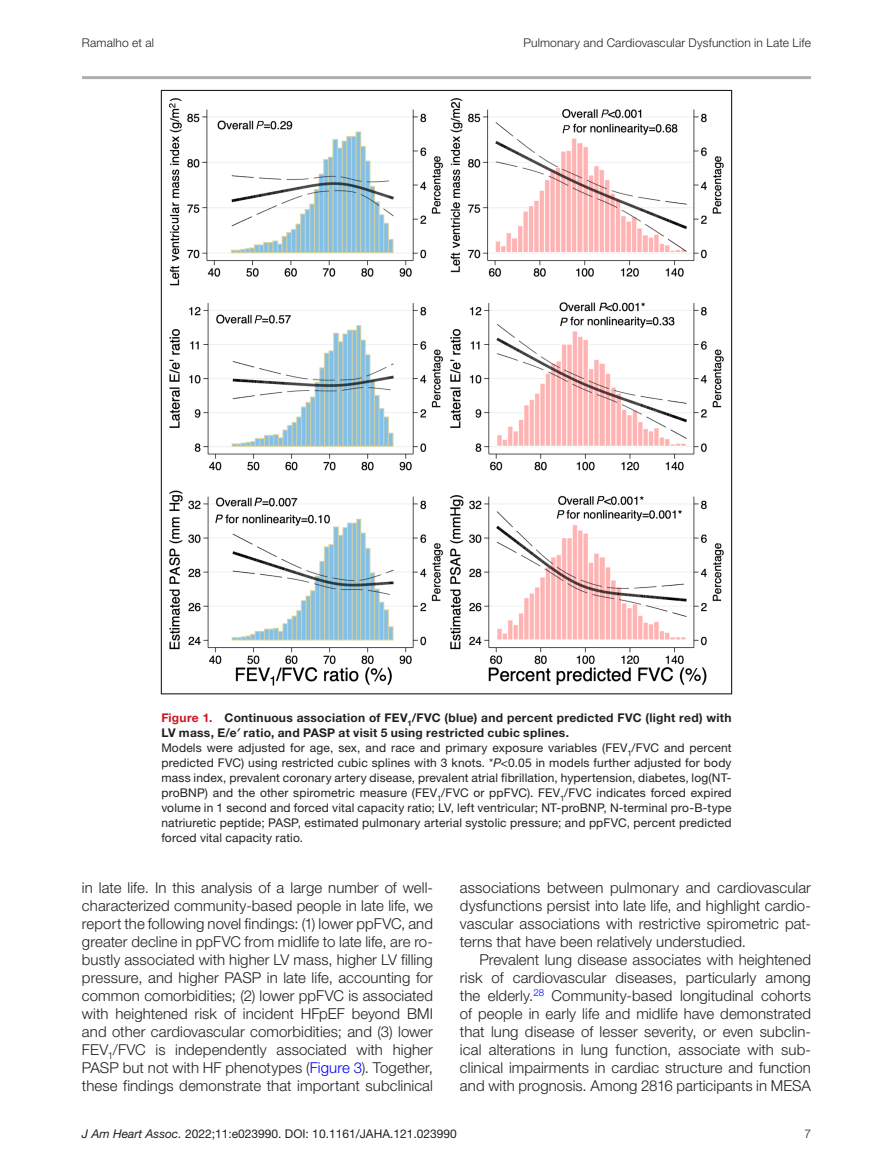
<style>
.page{position:relative;width:893px;height:1174px;background:#fff}
.page>*{position:absolute;margin:0;border:0;box-sizing:border-box;transform-origin:0 0}
.t1{font:300 15px/18px "Helvetica Neue LT Std";letter-spacing:.005em;color:#231f20;text-align:justify}
.t2{font:12px/15px "Helvetica Neue LT Std";letter-spacing:.015em;color:#231f20}
.t3{font:300 12px "Helvetica Neue LT Std";letter-spacing:.015em;color:#231f20}
.s1{font-weight:700;color:#cd151d}
.s2{font-weight:700}
.s3{font-family:"Noto Sans";font-weight:700}
.s4{font-style:italic}
.s5{color:#00f}
</style>
<div class="page">
<img style="left:170px;top:99px;width:553px;height:586px">
<hr style="left:82px;top:76px;width:729px;height:3px;background:#aeafb3">
<p class="t3" style="left:82px;top:35px;width:74px">Ramalho et al</p>
<p class="t3" style="left:523px;top:35px;width:289px">Pulmonary and Cardiovascular Dysfunction in Late Life</p>
<p class="t2" style="left:161px;top:710px;width:572px"><span class="s1">Figure 1.</span> <span class="s2">Continuous association of FEV</span><sub>1</sub><span class="s2">/FVC (blue) and percent predicted FVC (light red) with LV mass, E/e</span><span class="s3">′</span> <span class="s2">ratio, and PASP at visit 5 using restricted cubic splines.<br></span>Models were adjusted for age, sex, and race and primary exposure variables (FEV<sub>1</sub>/FVC and percent predicted FVC) using restricted cubic splines with 3 knots. *<span class="s4">P</span>&lt;0.05 in models further adjusted for body mass index, prevalent coronary artery disease, prevalent atrial fibrillation, hypertension, diabetes, log(NT&shy;proBNP) and the other spirometric measure (FEV<sub>1</sub>/FVC or ppFVC). FEV<sub>1</sub>/FVC indicates forced expired volume in 1 second and forced vital capacity ratio; LV, left ventricular; NT-proBNP, N-terminal pro-B-type natriuretic peptide; PASP, estimated pulmonary arterial systolic pressure; and ppFVC, percent predicted forced vital capacity ratio.</p>
<p class="t1" style="left:82px;top:878px;width:353px">in late life. In this analysis of a large number of well&shy;characterized community-based people in late life, we report the following novel findings: (1) lower ppFVC, and greater decline in ppFVC from midlife to late life, are ro&shy;bustly associated with higher LV mass, higher LV filling pressure, and higher PASP in late life, accounting for common comorbidities; (2) lower ppFVC is associated with heightened risk of incident HFpEF beyond BMI and other cardiovascular comorbidities; and (3) lower FEV<sub>1</sub>/FVC is independently associated with higher PASP but not with HF phenotypes (<span class="s5">Figure 3</span>). Together, these findings demonstrate that important subclinical</p>
<p class="t1" style="left:460px;top:878px;width:352px">associations between pulmonary and cardiovascular dysfunctions persist into late life, and highlight cardio&shy;vascular associations with restrictive spirometric pat&shy;terns that have been relatively understudied.</p>
<p class="t1" style="left:460px;top:950px;width:353px;text-indent:20px">Prevalent lung disease associates with heightened risk of cardiovascular diseases, particularly among the elderly.<sup>28</sup> Community-based longitudinal cohorts of people in early life and midlife have demonstrated that lung disease of lesser severity, or even subclin&shy;ical alterations in lung function, associate with sub&shy;clinical impairments in cardiac structure and function and with prognosis. Among 2816 participants in MESA</p>
<p class="t2" style="left:82px;top:1126px;width:376px"><span class="s4">J Am Heart Assoc.</span> 2022;11:e023990. DOI: 10.1161/JAHA.121.023990</p>
<p class="t3" style="left:804px;top:1126px;width:8px">7</p>
</div>
